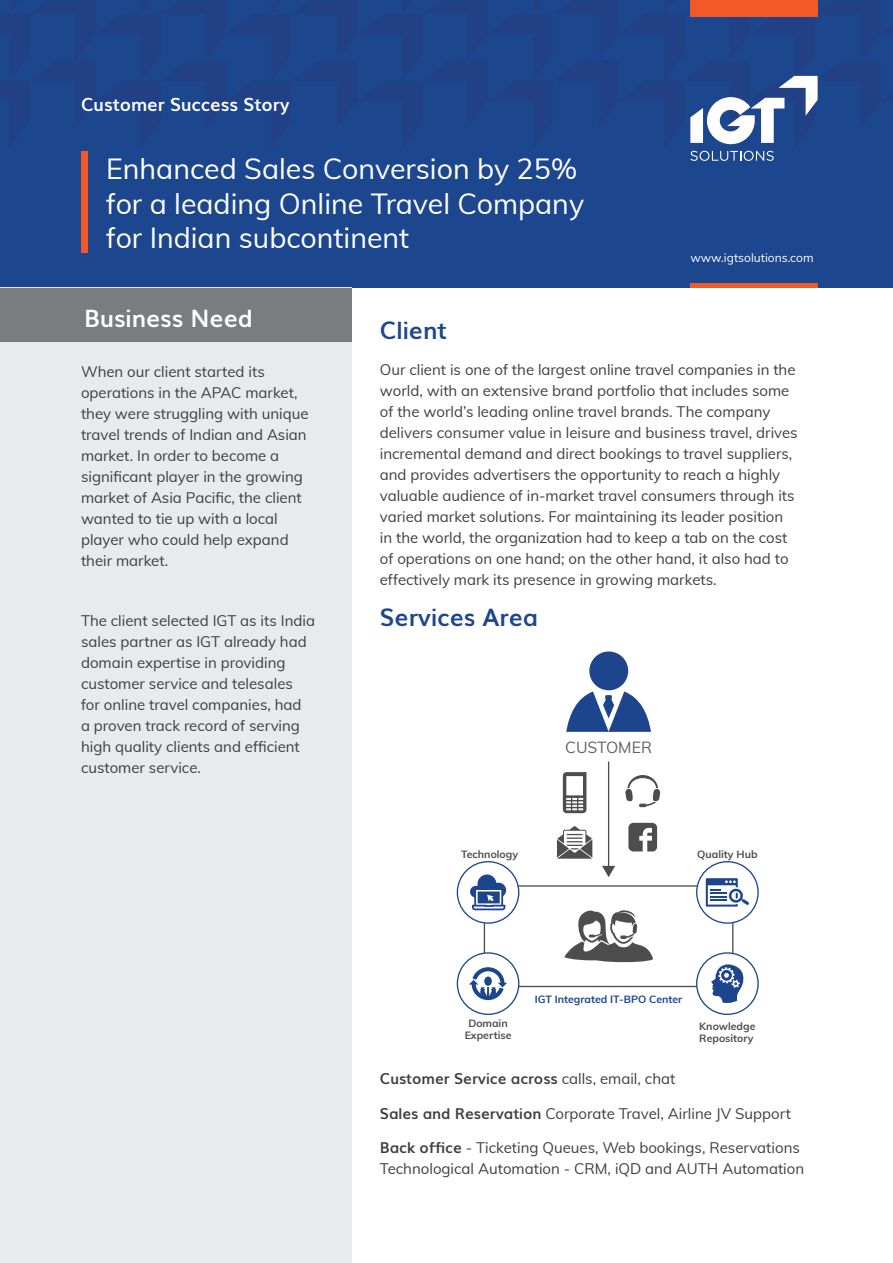
<style>
.page{position:relative;width:893px;height:1263px;background:#fff}
.page>*{position:absolute;margin:0;border:0;box-sizing:border-box;transform-origin:0 0}
.t1{font:28.5px/34.2px "Muli";color:#fff}
.t2{font:700 24px "Muli";color:#1c468d}
.t3{font:700 24px "Muli";color:#fff}
.t4{font:700 18px "Muli";color:#fff}
.t5{font:15.75px "Muli";color:#606160}
.t6{font:15px/21px "Muli";color:#3e3e3f}
.t7{font:700 15px "Muli";color:#3e3e3f}
.t8{font:12px "Muli";color:#fff}
.t9{font:700 10.5px/12.6px "Muli";color:#4d4d4d;text-align:center}
.t10{font:700 10.5px "Muli";color:#1d458e}
.s1{font-weight:400}
.s2{font-weight:700}
</style>
<div class="page">
<div style="left:0;top:0;width:893px;height:288px;background:#1c468d"></div>
<svg style="left:87px;top:75px;width:731px;height:86px"></svg>
<div style="left:690px;top:0;width:128px;height:17px;background:#f15929"></div>
<div style="left:690px;top:283px;width:128px;height:5px;background:#f15929"></div>
<div style="left:0;top:288px;width:351px;height:975px;background:#e9eaeb"></div>
<div style="left:81px;top:151px;width:6px;height:102px;background:#f15929"></div>
<div style="left:0;top:288px;width:351px;height:54px;background:#7a7c7f"></div>
<svg style="left:566px;top:651px;width:85px;height:81px"></svg>
<svg style="left:563px;top:772px;width:23px;height:41px"></svg>
<svg style="left:557px;top:826px;width:35px;height:33px"></svg>
<hr style="left:608px;top:761px;width:1px;height:107px;background:#4d4d4d">
<svg style="left:602px;top:866px;width:13px;height:11px"></svg>
<svg style="left:625px;top:775px;width:35px;height:32px"></svg>
<svg style="left:628px;top:823px;width:29px;height:28px"></svg>
<div style="left:484px;top:885px;width:249px;height:102px;border:1px solid #4d4d4d;border-radius:17px"></div>
<svg style="left:564px;top:910px;width:89px;height:52px"></svg>
<div style="left:457px;top:862px;width:62px;height:61px;background:#fff;border-radius:50%"></div>
<div style="left:457px;top:861px;width:62px;height:63px;border:1px solid #1d458e;border-radius:50%"></div>
<div style="left:457px;top:953px;width:62px;height:61px;background:#fff;border-radius:50%"></div>
<div style="left:457px;top:952px;width:62px;height:63px;border:1px solid #1d458e;border-radius:50%"></div>
<div style="left:697px;top:862px;width:61px;height:61px;background:#fff;border-radius:50%"></div>
<div style="left:696px;top:861px;width:63px;height:63px;border:1px solid #1d458e;border-radius:50%"></div>
<div style="left:697px;top:953px;width:61px;height:61px;background:#fff;border-radius:50%"></div>
<div style="left:696px;top:952px;width:63px;height:63px;border:1px solid #1d458e;border-radius:50%"></div>
<svg style="left:470px;top:874px;width:36px;height:36px"></svg>
<svg style="left:469px;top:967px;width:38px;height:33px"></svg>
<svg style="left:711px;top:964px;width:33px;height:39px"></svg>
<svg style="left:706px;top:878px;width:43px;height:28px"></svg>
<p class="t4" style="left:81px;top:90px;width:210px">Customer Success Story</p>
<h1 class="t1" style="left:106px;top:151px;width:479px">Enhanced Sales Conversion by 25% for a leading Online Travel Company for Indian subcontinent</h1>
<p class="t8" style="left:690px;top:249px;width:125px">www.igtsolutions.com</p>
<h2 class="t3" style="left:84px;top:299px;width:170px">Business Need</h2>
<p class="t6" style="left:81px;top:361px;width:229px">When our client started its operations in the APAC market, they were struggling with unique travel trends of Indian and Asian market. In order to become a significant player in the growing market of Asia Pacific, the client wanted to tie up with a local player who could help expand their market.</p>
<p class="t6" style="left:81px;top:610px;width:236px">The client selected IGT as its India sales partner as IGT already had domain expertise in providing customer service and telesales for online travel companies, had<br>a proven track record of serving high quality clients and efficient customer service.</p>
<h2 class="t2" style="left:380px;top:311px;width:69px">Client</h2>
<p class="t6" style="left:380px;top:359px;width:419px">Our client is one of the largest online travel companies in the world, with an extensive brand portfolio that includes some of the world’s leading online travel brands. The company delivers consumer value in leisure and business travel, drives incremental demand and direct bookings to travel suppliers, and provides advertisers the opportunity to reach a highly valuable audience of in-market travel consumers through its varied market solutions. For maintaining its leader position in the world, the organization had to keep a tab on the cost of operations on one hand; on the other hand, it also had to effectively mark its presence in growing markets.</p>
<h2 class="t2" style="left:380px;top:598px;width:160px">Services Area</h2>
<p class="t9" style="left:461px;top:847px;width:58px">Technology</p>
<p class="t5" style="left:565px;top:735px;width:88px">CUSTOMER</p>
<p class="t9" style="left:697px;top:847px;width:62px">Quality Hub</p>
<p class="t10" style="left:535px;top:991px;width:149px">IGT Integrated IT-BPO Center</p>
<p class="t9" style="left:465px;top:1016px;width:48px">Domain<br>Expertise</p>
<p class="t9" style="left:699px;top:1019px;width:58px;text-align:left">Knowledge<br>Repository</p>
<p class="t7" style="left:380px;top:1067px;width:297px">Customer Service across <span class="s1">calls, email, chat</span></p>
<p class="t6" style="left:380px;top:1102px;width:413px"><span class="s2">Sales and Reservation</span> Corporate Travel, Airline JV Support</p>
<p class="t6" style="left:380px;top:1137px;width:426px"><span class="s2">Back office</span> - Ticketing Queues, Web bookings, Reservations<br>Technological Automation - CRM, iQD and AUTH Automation</p>
</div>
